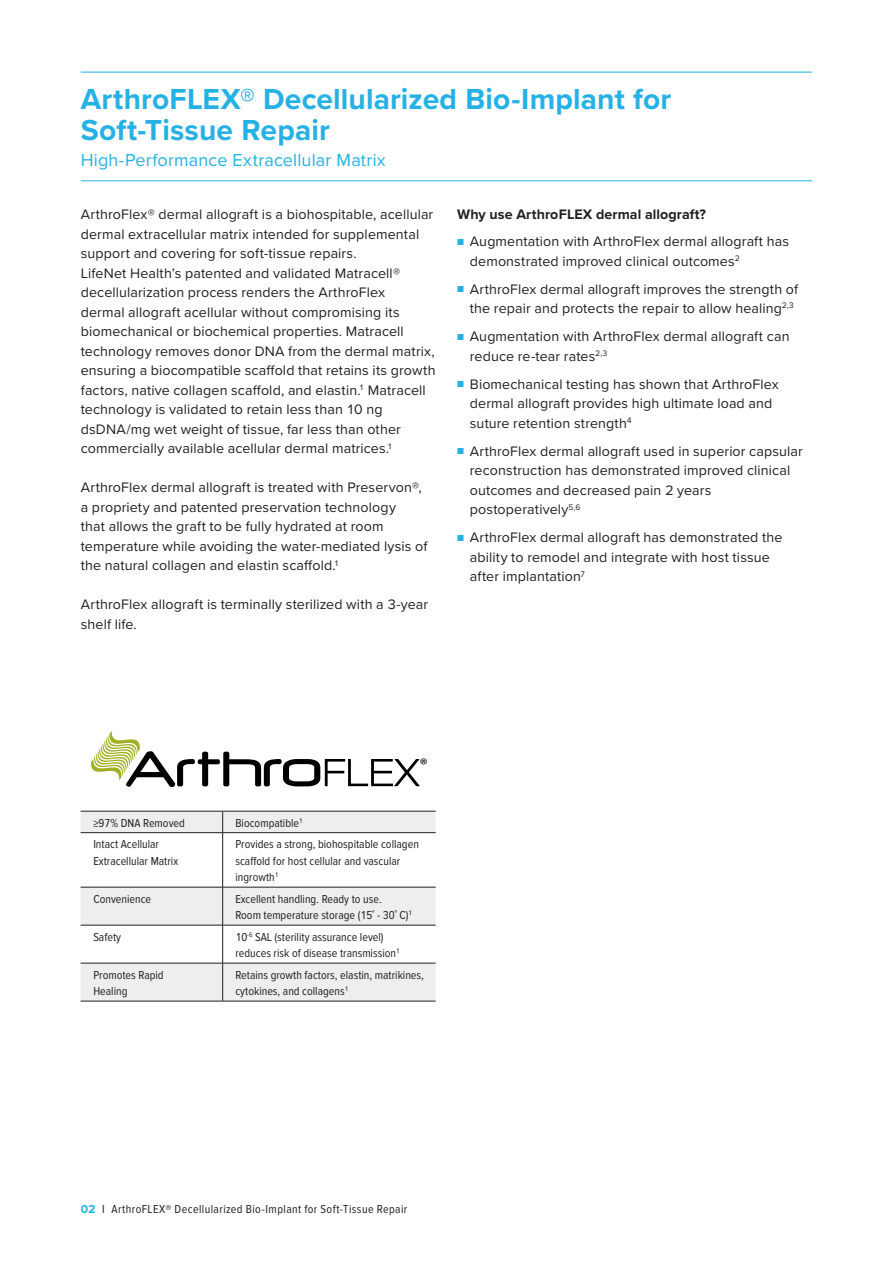
<style>
.page{position:relative;width:893px;height:1263px;background:#fff}
.page>*{position:absolute;margin:0;border:0;box-sizing:border-box;transform-origin:0 0}
.t1{font:700 30px/31px "Proxima Nova";letter-spacing:.005em;color:#26b1e6}
.t2{font:18.45px "Myriad Pro";color:#000002}
.t3{font:18px "Proxima Nova";letter-spacing:.01em;color:#26b1e6}
.t4{font:14.25px/19.5px "Proxima Nova";letter-spacing:.01em;color:#231f20}
.t5{font:700 14.25px "Proxima Nova";letter-spacing:.005em;color:#231f20}
.t6{font:12px/16.5px "Proxima Nova Cond";color:#231f20}
.t7{font:12px "Proxima Nova Cond";letter-spacing:.035em;color:#231f20}
.s1{font-size:10.5px;color:#26b1e6}
.s2{font-family:"Proxima Nova";font-weight:700;color:#26b1e6}
</style>
<div class="page">
<hr style="left:81px;top:72px;width:731px;height:1px;background:#26b1e6">
<hr style="left:81px;top:181px;width:731px;height:1px;background:#26b1e6">
<svg style="left:81px;top:812px;width:355px;height:189px;fill:#eeeeef"></svg>
<hr style="left:81px;top:811px;width:142px;height:1px;background:#231f20">
<hr style="left:223px;top:811px;width:213px;height:1px;background:#231f20">
<svg style="left:222px;top:811px;width:1px;height:21px"></svg>
<hr style="left:222px;top:833px;width:1px;height:54px;background:#231f20">
<hr style="left:81px;top:887px;width:142px;height:1px;background:#231f20">
<hr style="left:223px;top:887px;width:213px;height:1px;background:#231f20">
<hr style="left:222px;top:887px;width:1px;height:38px;background:#231f20">
<hr style="left:81px;top:925px;width:142px;height:1px;background:#231f20">
<hr style="left:223px;top:925px;width:213px;height:1px;background:#231f20">
<hr style="left:222px;top:925px;width:1px;height:38px;background:#231f20">
<hr style="left:81px;top:963px;width:142px;height:1px;background:#231f20">
<hr style="left:223px;top:963px;width:213px;height:1px;background:#231f20">
<hr style="left:222px;top:963px;width:1px;height:38px;background:#231f20">
<hr style="left:81px;top:1001px;width:142px;height:1px;background:#231f20">
<hr style="left:223px;top:1001px;width:213px;height:1px;background:#231f20">
<hr style="left:81px;top:832px;width:142px;height:1px;background:#231f20">
<hr style="left:223px;top:832px;width:213px;height:1px;background:#231f20">
<svg style="left:91px;top:731px;width:329px;height:56px"></svg>
<h1 class="t1" style="left:81px;top:83px;width:592px">ArthroFLEX® Decellularized Bio-Implant for<br>Soft-Tissue Repair</h1>
<p class="t3" style="left:81px;top:146px;width:306px">High-Performance Extracellular Matrix</p>
<p class="t4" style="left:81px;top:204px;width:356px">ArthroFlex® dermal allograft is a biohospitable, acellular dermal extracellular matrix intended for supplemental support and covering for soft-tissue repairs.<br>LifeNet Health’s patented and validated Matracell® decellularization process renders the ArthroFlex<br>dermal allograft acellular without compromising its biomechanical or biochemical properties. Matracell technology removes donor DNA from the dermal matrix, ensuring a biocompatible scaffold that retains its growth factors, native collagen scaffold, and elastin.<sup>1</sup> Matracell technology is validated to retain less than 10 ng dsDNA/mg wet weight of tissue, far less than other commercially available acellular dermal matrices.<sup>1</sup></p>
<p class="t4" style="left:81px;top:477px;width:348px">ArthroFlex dermal allograft is treated with Preservon®, a propriety and patented preservation technology<br>that allows the graft to be fully hydrated at room temperature while avoiding the water-mediated lysis of the natural collagen and elastin scaffold.<sup>1</sup></p>
<p class="t4" style="left:81px;top:594px;width:349px">ArthroFlex allograft is terminally sterilized with a 3-year shelf life.</p>
<p class="t5" style="left:457px;top:204px;width:250px">Why use ArthroFLEX dermal allograft?</p>
<p class="t4" style="left:470px;top:231px;width:321px;text-indent:-13px"><span class="s1">■</span> Augmentation with ArthroFlex dermal allograft has demonstrated improved clinical outcomes<sup>2</sup></p>
<p class="t4" style="left:457px;top:279px;width:342px;text-align:center"><span class="s1">■</span> ArthroFlex dermal allograft improves the strength of the repair and protects the repair to allow healing<sup>2,3</sup></p>
<p class="t4" style="left:470px;top:326px;width:321px;text-indent:-13px"><span class="s1">■</span> Augmentation with ArthroFlex dermal allograft can reduce re-tear rates<sup>2,3</sup></p>
<p class="t4" style="left:470px;top:374px;width:310px;text-indent:-13px"><span class="s1">■</span> Biomechanical testing has shown that ArthroFlex dermal allograft provides high ultimate load and suture retention strength<sup>4</sup></p>
<p class="t4" style="left:470px;top:441px;width:334px;text-indent:-13px"><span class="s1">■</span> ArthroFlex dermal allograft used in superior capsular reconstruction has demonstrated improved clinical outcomes and decreased pain 2 years postoperatively<sup>5,6</sup></p>
<p class="t4" style="left:470px;top:527px;width:314px;text-indent:-13px"><span class="s1">■</span> ArthroFlex dermal allograft has demonstrated the ability to remodel and integrate with host tissue after implantation<sup>7</sup></p>
<p class="t2" style="left:420px;top:753px;width:9px">®</p>
<p class="t6" style="left:93px;top:815px;width:93px">≥97% DNA Removed</p>
<p class="t6" style="left:235px;top:815px;width:69px">Biocompatible<sup>1</sup></p>
<p class="t6" style="left:93px;top:836px;width:86px">Intact Acellular<br>Extracellular Matrix</p>
<p class="t6" style="left:235px;top:836px;width:185px">Provides a strong, biohospitable collagen scaffold for host cellular and vascular ingrowth<sup>1</sup></p>
<p class="t6" style="left:93px;top:891px;width:59px">Convenience</p>
<p class="t6" style="left:235px;top:891px;width:178px">Excellent handling. Ready to use.<br>Room temperature storage (15˚ - 30˚ C)<sup>1</sup></p>
<p class="t6" style="left:93px;top:929px;width:29px">Safety</p>
<p class="t6" style="left:235px;top:929px;width:166px">10<sup>-6</sup> SAL (sterility assurance level) reduces risk of disease transmission<sup>1</sup></p>
<p class="t6" style="left:93px;top:967px;width:72px">Promotes Rapid<br>Healing</p>
<p class="t6" style="left:235px;top:967px;width:190px">Retains growth factors, elastin, matrikines, cytokines, and collagens<sup>1</sup></p>
<p class="t7" style="left:81px;top:1202px;width:328px"><span class="s2">02</span> I ArthroFLEX® Decellularized Bio-Implant for Soft-Tissue Repair</p>
</div>
